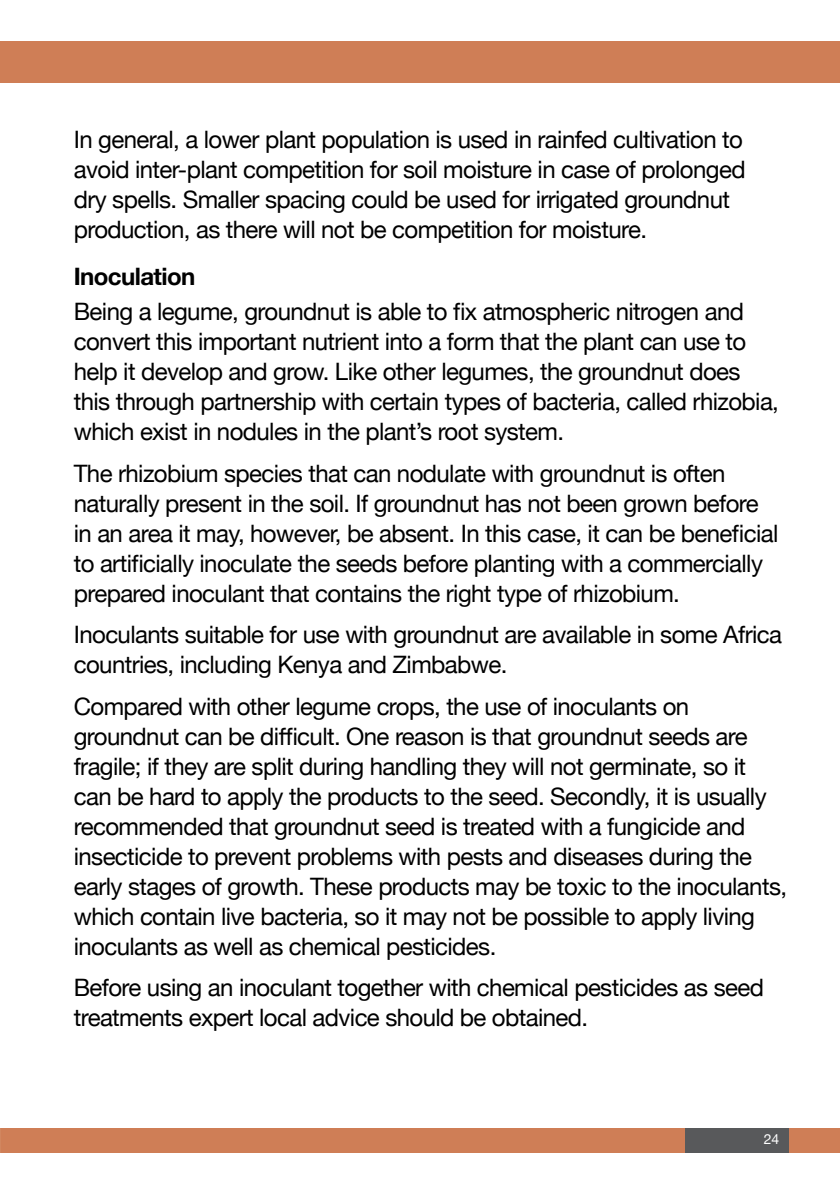
<style>
.page{position:relative;width:840px;height:1191px;background:#fff}
.page>*{position:absolute;margin:0;border:0;box-sizing:border-box;transform-origin:0 0}
.t1{font:24px/30px "Helvetica Neue";letter-spacing:-.025em;color:#000}
.t2{font:700 24px "Helvetica Neue";letter-spacing:-.025em;color:#000}
.t3{font:14px "Helvetica Neue";color:#fff}
</style>
<div class="page">
<div style="left:0;top:1128px;width:839px;height:24px;background:#cf7e56"></div>
<div style="left:0;top:41px;width:839px;height:42px;background:#cf7e56"></div>
<div style="left:685px;top:1128px;width:103px;height:24px;background:#58595b"></div>
<p class="t1" style="left:74px;top:125px;width:673px">In general, a lower plant population is used in rainfed cultivation to avoid inter-plant competition for soil moisture in case of prolonged dry spells. Smaller spacing could be used for irrigated groundnut production, as there will not be competition for moisture.</p>
<p class="t2" style="left:74px;top:257px;width:123px">Inoculation</p>
<p class="t1" style="left:74px;top:298px;width:706px">Being a legume, groundnut is able to fix atmospheric nitrogen and convert this important nutrient into a form that the plant can use to help it develop and grow. Like other legumes, the groundnut does this through partnership with certain types of bacteria, called rhizobia, which exist in nodules in the plant’s root system.</p>
<p class="t1" style="left:74px;top:459px;width:705px">The rhizobium species that can nodulate with groundnut is often naturally present in the soil. If groundnut has not been grown before in an area it may, however, be absent. In this case, it can be beneficial to artificially inoculate the seeds before planting with a commercially prepared inoculant that contains the right type of rhizobium.</p>
<p class="t1" style="left:74px;top:621px;width:709px">Inoculants suitable for use with groundnut are available in some Africa countries, including Kenya and Zimbabwe.</p>
<p class="t1" style="left:74px;top:692px;width:714px">Compared with other legume crops, the use of inoculants on groundnut can be difficult. One reason is that groundnut seeds are fragile; if they are split during handling they will not germinate, so it can be hard to apply the products to the seed. Secondly, it is usually recommended that groundnut seed is treated with a fungicide and insecticide to prevent problems with pests and diseases during the early stages of growth. These products may be toxic to the inoculants, which contain live bacteria, so it may not be possible to apply living inoculants as well as chemical pesticides.</p>
<p class="t1" style="left:74px;top:973px;width:691px">Before using an inoculant together with chemical pesticides as seed treatments expert local advice should be obtained.</p>
<p class="t3" style="left:763px;top:1129px;width:17px">24</p>
</div>
